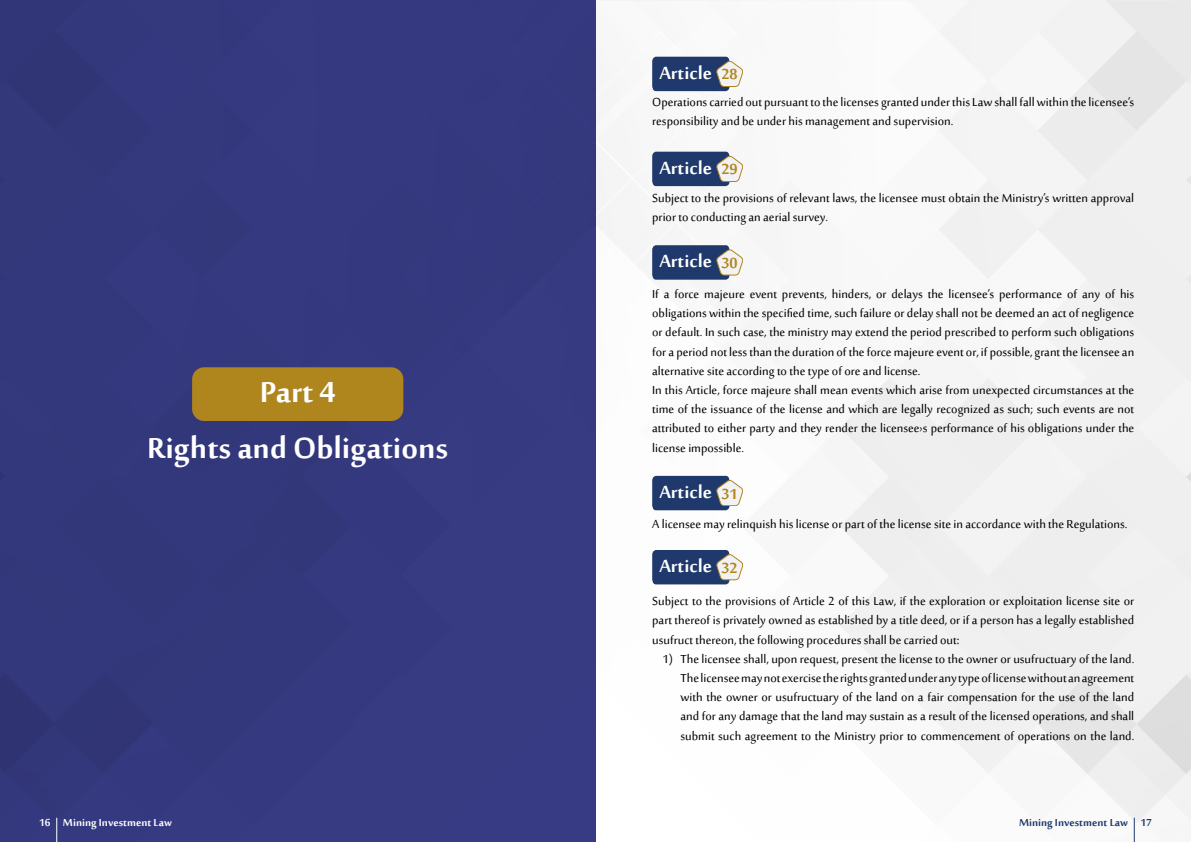
<style>
.page{position:relative;width:1191px;height:842px;background:#fff}
.page>*{position:absolute;margin:0;border:0;box-sizing:border-box;transform-origin:0 0}
.t1{font:700 40px/56px "Sakkal Majalla";color:#fff;text-align:center}
.t2{font:700 24px "Sakkal Majalla";color:#fff}
.t3{font:16px/19.2px "Sakkal Majalla";color:#000}
.t4{font:700 14px "Sakkal Majalla";color:#1f396c}
.t5{font:700 14px "Sakkal Majalla";color:#fff}
.s1{font-size:20px;color:#af851e}
</style>
<div class="page">
<img style="left:595px;top:0;width:595px;height:842px">
<svg style="left:1133px;top:818px;width:1px;height:24px"></svg>
<div style="left:0;top:0;width:595px;height:842px;background:#34397f"></div>
<div style="left:192px;top:367px;width:211px;height:54px;background:#af851e;border-radius:12px"></div>
<svg style="left:652px;top:57px;width:91px;height:34px"></svg>
<svg style="left:652px;top:152px;width:91px;height:34px"></svg>
<svg style="left:652px;top:245px;width:91px;height:35px"></svg>
<svg style="left:652px;top:476px;width:91px;height:34px"></svg>
<svg style="left:652px;top:550px;width:91px;height:34px"></svg>
<svg style="left:56px;top:818px;width:1px;height:24px"></svg>
<h1 class="t1" style="left:147px;top:367px;width:302px">Part 4<br>Rights and Obligations</h1>
<p class="t5" style="left:39px;top:815px;width:134px">16 Mining Investment Law</p>
<h2 class="t2" style="left:659px;top:59px;width:80px">Article <span class="s1">28</span></h2>
<p class="t3" style="left:652px;top:93px;width:483px">Operations carried out pursuant to the licenses granted under this Law shall fall within the licensee’s responsibility and be under his management and supervision.</p>
<h2 class="t2" style="left:659px;top:154px;width:80px">Article <span class="s1">29</span></h2>
<p class="t3" style="left:652px;top:189px;width:483px">Subject to the provisions of relevant laws, the licensee must obtain the Ministry’s written approval prior to conducting an aerial survey.</p>
<h2 class="t2" style="left:659px;top:248px;width:80px">Article <span class="s1">30</span></h2>
<p class="t3" style="left:652px;top:285px;width:483px">If a force majeure event prevents, hinders, or delays the licensee’s performance of any of his obligations within the specified time, such failure or delay shall not be deemed an act of negligence or default. In such case, the ministry may extend the period prescribed to perform such obligations for a period not less than the duration of the force majeure event or, if possible, grant the licensee an alternative site according to the type of ore and license.<br>In this Article, force majeure shall mean events which arise from unexpected circumstances at the time of the issuance of the license and which are legally recognized as such; such events are not attributed to either party and they render the licensee›s performance of his obligations under the license impossible.</p>
<h2 class="t2" style="left:659px;top:478px;width:80px">Article <span class="s1">31</span></h2>
<p class="t3" style="left:652px;top:516px;width:477px">A licensee may relinquish his license or part of the license site in accordance with the Regulations.</p>
<h2 class="t2" style="left:659px;top:553px;width:80px">Article <span class="s1">32</span></h2>
<p class="t3" style="left:652px;top:593px;width:483px;text-align:justify">Subject to the provisions of Article 2 of this Law, if the exploration or exploitation license site or part thereof is privately owned as established by a title deed, or if a person has a legally established usufruct thereon, the following procedures shall be carried out:</p>
<p class="t3" style="left:680px;top:650px;width:455px;text-align:justify;text-indent:-18px">1) The licensee shall, upon request, present the license to the owner or usufructuary of the land.<br>The licensee may not exercise the rights granted under any type of license without an agreement with the owner or usufructuary of the land on a fair compensation for the use of the land and for any damage that the land may sustain as a result of the licensed operations, and shall submit such agreement to the Ministry prior to commencement of operations on the land.</p>
<p class="t4" style="left:1019px;top:815px;width:134px">Mining Investment Law 17</p>
</div>
